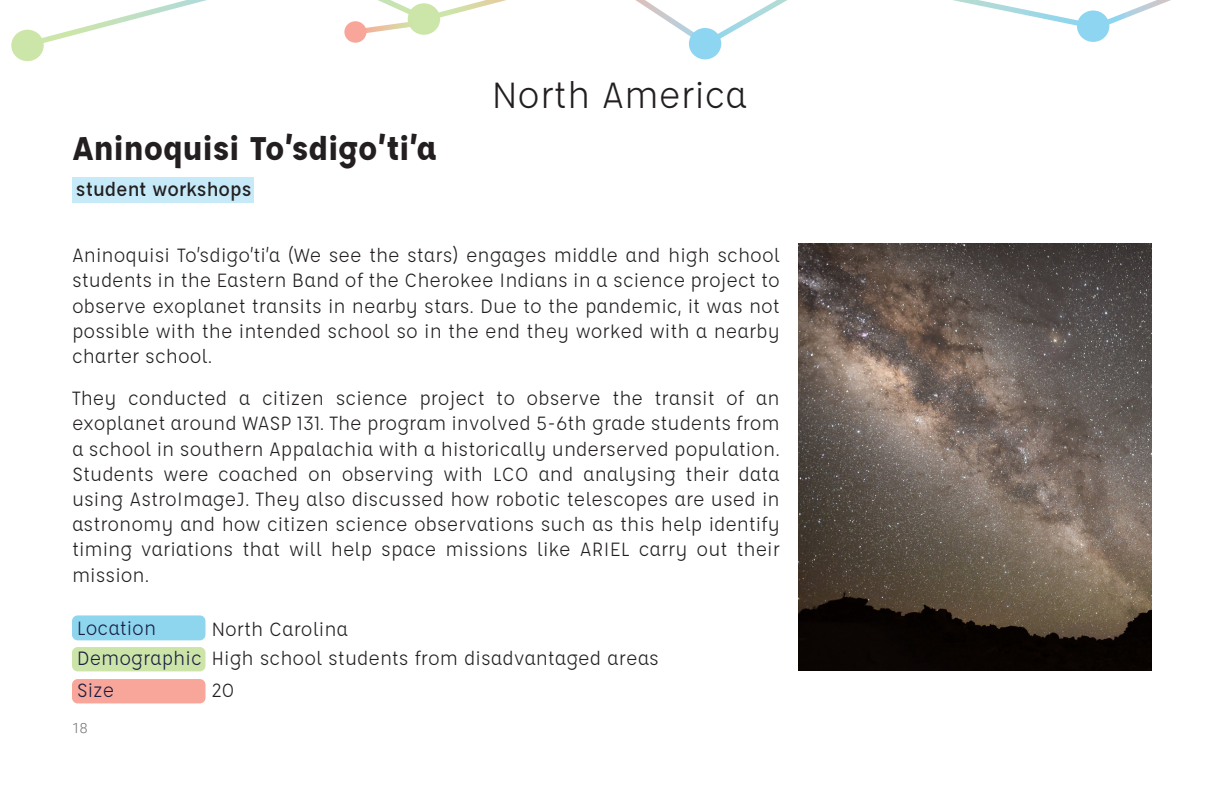
<style>
.page{position:relative;width:1224px;height:792px;background:#fff}
.page>*{position:absolute;margin:0;border:0;box-sizing:border-box;transform-origin:0 0}
.t1{font:40px "Affogato";color:#231f20}
.t2{font:700 36px "Affogato";color:#231f20}
.Partners_description{font:21px/25.2px "Affogato";color:#231f20;text-align:justify}
.t3{font:21px "Affogato";color:#1a1e43}
.t4{font:500 21px "Affogato";color:#231f20}
.t5{font:300 14px "Roboto";color:#6c6d70}
</style>
<div class="page">
<div style="left:11px;top:30px;width:33px;height:31px;background:#cce5a8;border-radius:50%"></div>
<div style="left:689px;top:28px;width:32px;height:31px;background:#8dd5f1;border-radius:50%"></div>
<svg style="left:21px;top:0;width:1150px;height:52px"></svg>
<div style="left:344px;top:21px;width:22px;height:22px;background:#f7a699;border-radius:50%"></div>
<img style="left:799px;top:243px;width:353px;height:427px">
<div style="left:72px;top:177px;width:182px;height:26px;background:#c6eaf8"></div>
<div style="left:72px;top:615px;width:133px;height:25px;background:#8ed5ee;border-radius:6px"></div>
<div style="left:72px;top:647px;width:133px;height:24px;background:#cce4a8;border-radius:6px"></div>
<div style="left:72px;top:679px;width:133px;height:24px;background:#f7a699;border-radius:6px"></div>
<p class="t2" style="left:72px;top:126px;width:366px">Aninoquisi To’sdigo’ti’a</p>
<p class="t4" style="left:76px;top:175px;width:177px">student workshops</p>
<p class="t1" style="left:492px;top:70px;width:257px">North America</p>
<p class="Partners_description" style="left:72px;top:243px;width:709px">Aninoquisi To’sdigo’ti’a (We see the stars) engages middle and high school students in the Eastern Band of the Cherokee Indians in a science project to observe exoplanet transits in nearby stars. Due to the pandemic, it was not possible with the intended school so in the end they worked with a nearby charter school.</p>
<p class="Partners_description" style="left:72px;top:386px;width:709px">They conducted a citizen science project to observe the transit of an exoplanet around WASP 131. The program involved 5-6th grade students from a school in southern Appalachia with a historically underserved population.<br>Students were coached on observing with LCO and analysing their data using AstroImageJ. They also discussed how robotic telescopes are used in astronomy and how citizen science observations such as this help identify timing variations that will help space missions like ARIEL carry out their mission.</p>
<p class="t3" style="left:77px;top:615px;width:81px">Location</p>
<p class="t3" style="left:77px;top:645px;width:127px">Demographic</p>
<p class="t3" style="left:77px;top:677px;width:39px">Size</p>
<p class="Partners_description" style="left:211px;top:616px;width:138px">North Carolina</p>
<p class="Partners_description" style="left:211px;top:645px;width:449px">High school students from disadvantaged areas</p>
<p class="Partners_description" style="left:211px;top:678px;width:24px">20</p>
<p class="t5" style="left:72px;top:719px;width:17px">18</p>
</div>
